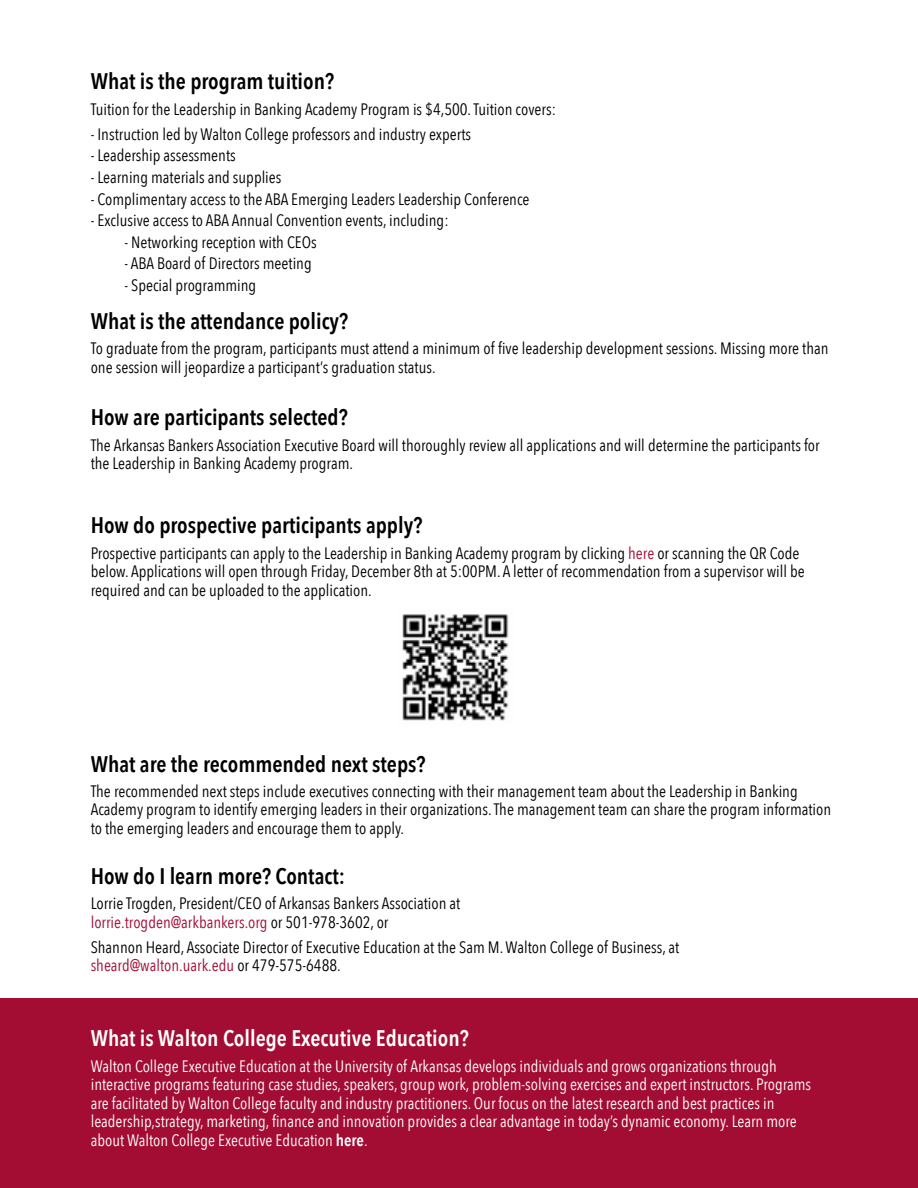
<style>
.page{position:relative;width:918px;height:1188px;background:#fff}
.page>*{position:absolute;margin:0;border:0;box-sizing:border-box;transform-origin:0 0}
.t1{font:600 22.5px "Avenir Next Condensed";color:#000}
.t2{font:600 22.5px "Avenir Next Condensed";color:#fff}
.t3{font:16.5px/18.6px "Avenir Next Condensed";color:#000}
.t4{font:16.5px/18.6px "Avenir Next Condensed";color:#fff}
.s1{color:#a30c33}
.s2{font-weight:600}
</style>
<div class="page">
<div style="left:0;top:999px;width:918px;height:189px;background:#a30c33"></div>
<img style="left:402px;top:614px;width:107px;height:107px">
<h1 class="t1" style="left:91px;top:68px;width:245px">What is the program tuition?</h1>
<p class="t3" style="left:91px;top:99px;width:467px">Tuition for the Leadership in Banking Academy Program is $4,500. Tuition covers:</p>
<p class="t3" style="left:91px;top:124px;width:382px">- Instruction led by Walton College professors and industry experts</p>
<p class="t3" style="left:91px;top:146px;width:147px">- Leadership assessments</p>
<p class="t3" style="left:91px;top:167px;width:192px">- Learning materials and supplies</p>
<p class="t3" style="left:91px;top:189px;width:440px">- Complimentary access to the ABA Emerging Leaders Leadership Conference</p>
<p class="t3" style="left:91px;top:210px;width:359px">- Exclusive access to ABA Annual Convention events, including:</p>
<p class="t3" style="left:124px;top:232px;width:194px">- Networking reception with CEOs</p>
<p class="t3" style="left:124px;top:254px;width:189px">- ABA Board of Directors meeting</p>
<p class="t3" style="left:124px;top:275px;width:133px">- Special programming</p>
<h1 class="t1" style="left:91px;top:307px;width:259px">What is the attendance policy?</h1>
<p class="t3" style="left:91px;top:338px;width:739px">To graduate from the program, participants must attend a minimum of five leadership development sessions. Missing more than one session will jeopardize a participant’s graduation status.</p>
<h1 class="t1" style="left:91px;top:404px;width:258px">How are participants selected?</h1>
<p class="t3" style="left:91px;top:435px;width:731px">The Arkansas Bankers Association Executive Board will thoroughly review all applications and will determine the participants for the Leadership in Banking Academy program.</p>
<h1 class="t1" style="left:91px;top:512px;width:333px">How do prospective participants apply?</h1>
<p class="t3" style="left:91px;top:543px;width:716px">Prospective participants can apply to the Leadership in Banking Academy program by clicking <span class="s1">here</span> or scanning the QR Code below. Applications will open through Friday, December 8th at 5:00PM. A letter of recommendation from a supervisor will be required and can be uploaded to the application.</p>
<h1 class="t1" style="left:91px;top:750px;width:336px">What are the recommended next steps?</h1>
<p class="t3" style="left:91px;top:781px;width:742px">The recommended next steps include executives connecting with their management team about the Leadership in Banking<br>Academy program to identify emerging leaders in their organizations. The management team can share the program information to the emerging leaders and encourage them to apply.</p>
<h1 class="t1" style="left:91px;top:862px;width:256px">How do I learn more? Contact:</h1>
<p class="t3" style="left:91px;top:893px;width:371px">Lorrie Trogden, President/CEO of Arkansas Bankers Association at <span class="s1">lorrie.trogden@arkbankers.org</span> or 501-978-3602, or</p>
<p class="t3" style="left:91px;top:937px;width:590px">Shannon Heard, Associate Director of Executive Education at the Sam M. Walton College of Business, at <span class="s1">sheard@walton.uark.edu</span> or 479-575-6488.</p>
<h1 class="t2" style="left:91px;top:1025px;width:380px">What is Walton College Executive Education?</h1>
<p class="t4" style="left:91px;top:1056px;width:722px">Walton College Executive Education at the University of Arkansas develops individuals and grows organizations through interactive programs featuring case studies, speakers, group work, problem-solving exercises and expert instructors. Programs are facilitated by Walton College faculty and industry practitioners. Our focus on the latest research and best practices in leadership,strategy, marketing, finance and innovation provides a clear advantage in today’s dynamic economy. Learn more about Walton College Executive Education <span class="s2">here</span>.</p>
</div>
